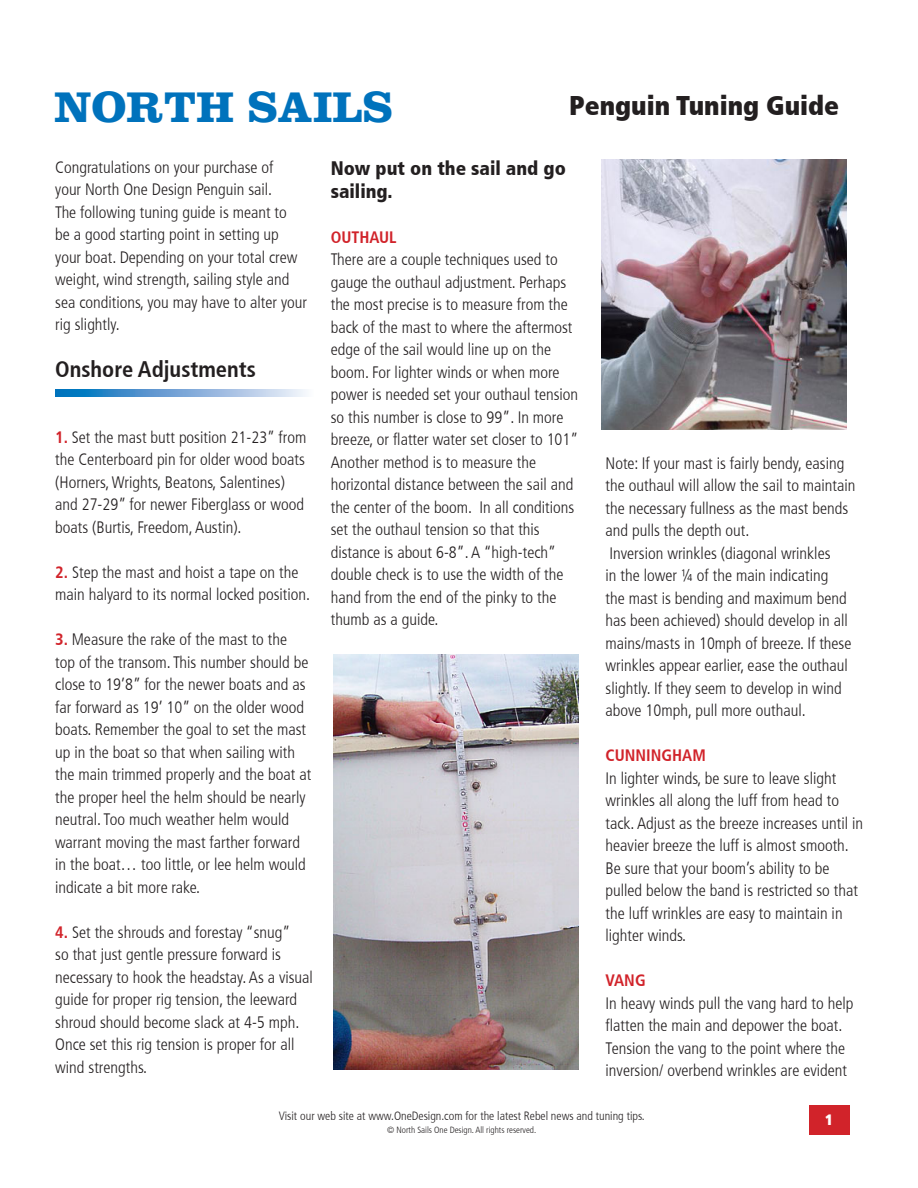
<style>
.page{position:relative;width:918px;height:1188px;background:#fff}
.page>*{position:absolute;margin:0;border:0;box-sizing:border-box;transform-origin:0 0}
.t1{font:700 45px "Clarendon";color:#0072bc}
.t2{font:900 condensed 27px "Frutiger";color:#231f20}
.t3{font:700 condensed 22.5px "Frutiger";color:#231f20}
.t4{font:900 condensed 19.5px/22.5px "Frutiger";color:#231f20}
.t5{font:300 condensed 16.5px/22.5px "Frutiger";color:#231f20}
.t6{font:700 condensed 16.5px "Frutiger";color:#d1232a}
.t7{font:900 condensed 15px "Frutiger";color:#fff}
.t8{font:300 condensed 12px "Frutiger";color:#231f20}
.t9{font:300 condensed 9px "Frutiger";color:#231f20}
.s1{font-weight:700;color:#d1232a}
</style>
<div class="page">
<div style="left:809px;top:1105px;width:41px;height:30px;background:#d1232a"></div>
<svg style="left:55px;top:389px;width:251px;height:8px;background:#74a9d8"></svg>
<img style="left:333px;top:655px;width:246px;height:415px">
<img style="left:601px;top:160px;width:246px;height:270px">
<p class="t1" style="left:54px;top:80px;width:340px">NORTH SAILS</p>
<p class="t2" style="left:569px;top:89px;width:271px">Penguin Tuning Guide</p>
<p class="t5" style="left:55px;top:156px;width:253px">Congratulations on your purchase of<br>your North One Design Penguin sail.<br>The following tuning guide is meant to<br>be a good starting point in setting up your boat. Depending on your total crew weight, wind strength, sailing style and sea conditions, you may have to alter your rig slightly.</p>
<p class="t3" style="left:55px;top:356px;width:202px">Onshore Adjustments</p>
<p class="t5" style="left:55px;top:426px;width:253px"><span class="s1">1.</span> Set the mast butt position 21-23” from the Centerboard pin for older wood boats (Horners, Wrights, Beatons, Salentines) and 27-29” for newer Fiberglass or wood boats (Burtis, Freedom, Austin).</p>
<p class="t5" style="left:55px;top:561px;width:256px"><span class="s1">2.</span> Step the mast and hoist a tape on the main halyard to its normal locked position.</p>
<p class="t5" style="left:55px;top:629px;width:258px"><span class="s1">3.</span> Measure the rake of the mast to the<br>top of the transom. This number should be close to 19’8” for the newer boats and as far forward as 19’ 10” on the older wood boats. Remember the goal to set the mast up in the boat so that when sailing with the main trimmed properly and the boat at the proper heel the helm should be nearly neutral. Too much weather helm would warrant moving the mast farther forward in the boat… too little, or lee helm would indicate a bit more rake.</p>
<p class="t5" style="left:55px;top:921px;width:259px"><span class="s1">4.</span> Set the shrouds and forestay “snug”<br>so that just gentle pressure forward is necessary to hook the headstay. As a visual guide for proper rig tension, the leeward shroud should become slack at 4-5 mph.<br>Once set this rig tension is proper for all wind strengths.</p>
<p class="t4" style="left:331px;top:157px;width:237px">Now put on the sail and go sailing.</p>
<p class="t6" style="left:331px;top:227px;width:67px">OUTHAUL</p>
<p class="t5" style="left:331px;top:248px;width:249px">There are a couple techniques used to gauge the outhaul adjustment. Perhaps the most precise is to measure from the back of the mast to where the aftermost edge of the sail would line up on the boom. For lighter winds or when more power is needed set your outhaul tension so this number is close to 99”. In more breeze, or flatter water set closer to 101”</p>
<p class="t5" style="left:331px;top:451px;width:245px">Another method is to measure the horizontal distance between the sail and the center of the boom. In all conditions set the outhaul tension so that this distance is about 6-8”. A “high-tech” double check is to use the width of the hand from the end of the pinky to the thumb as a guide.</p>
<p class="t5" style="left:606px;top:452px;width:251px">Note: If your mast is fairly bendy, easing the outhaul will allow the sail to maintain the necessary fullness as the mast bends and pulls the depth out.</p>
<p class="t5" style="left:606px;top:542px;width:247px">Inversion wrinkles (diagonal wrinkles<br>in the lower ¼ of the main indicating the mast is bending and maximum bend has been achieved) should develop in all mains/masts in 10mph of breeze. If these wrinkles appear earlier, ease the outhaul slightly. If they seem to develop in wind above 10mph, pull more outhaul.</p>
<p class="t6" style="left:606px;top:746px;width:102px">CUNNINGHAM</p>
<p class="t5" style="left:606px;top:767px;width:259px">In lighter winds, be sure to leave slight wrinkles all along the luff from head to tack. Adjust as the breeze increases until in heavier breeze the luff is almost smooth.<br>Be sure that your boom’s ability to be pulled below the band is restricted so that the luff wrinkles are easy to maintain in lighter winds.</p>
<p class="t6" style="left:606px;top:971px;width:42px">VANG</p>
<p class="t5" style="left:606px;top:992px;width:249px">In heavy winds pull the vang hard to help flatten the main and depower the boat.<br>Tension the vang to the point where the inversion/ overbend wrinkles are evident</p>
<p class="t8" style="left:279px;top:1109px;width:367px">Visit our web site at www.OneDesign.com for the latest Rebel news and tuning tips.</p>
<p class="t9" style="left:387px;top:1125px;width:151px">© North Sails One Design. All rights reserved.</p>
<p class="t7" style="left:825px;top:1111px;width:9px">1</p>
</div>
